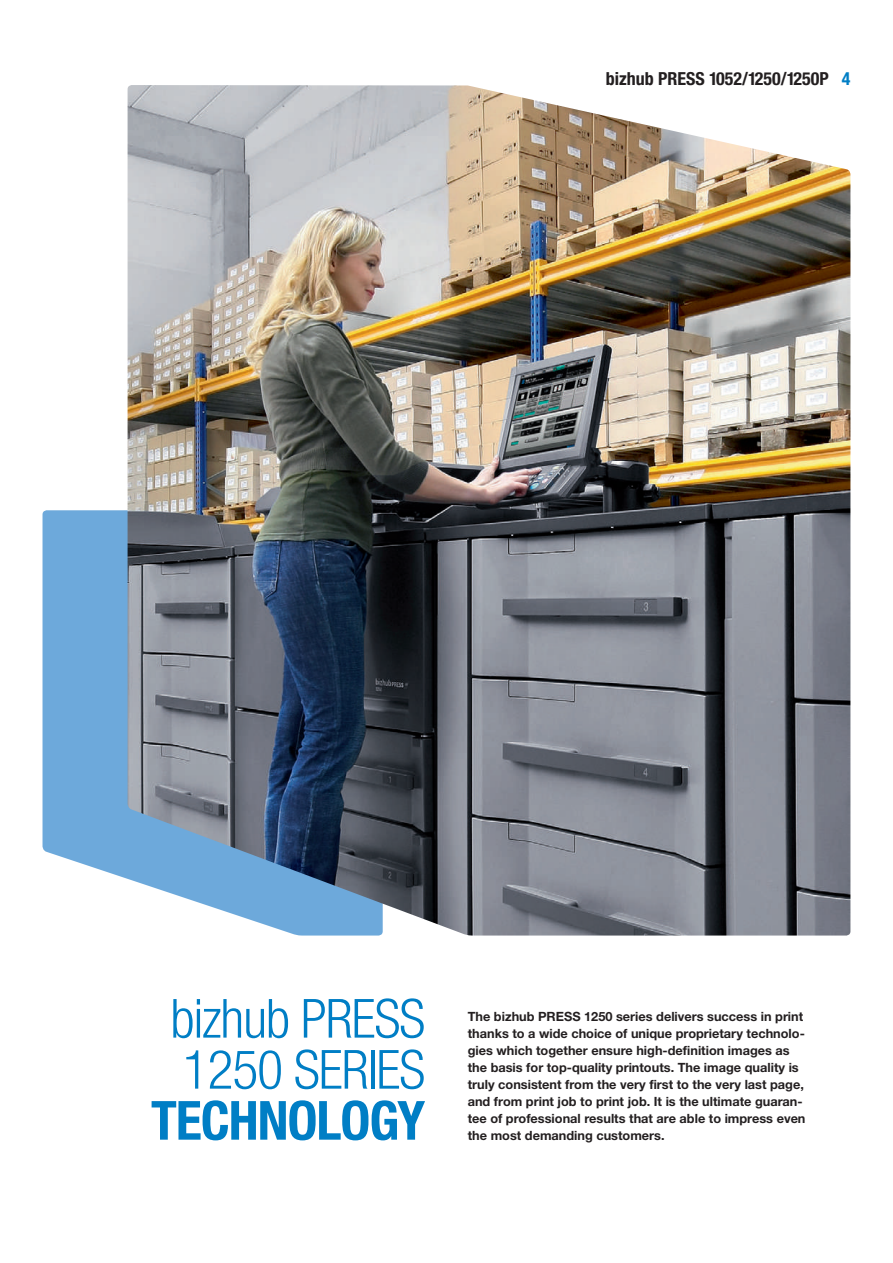
<style>
.page{position:relative;width:893px;height:1263px;background:#fff}
.page>*{position:absolute;margin:0;border:0;box-sizing:border-box;transform-origin:0 0}
.t1{font:300 condensed 54px/51px "Helvetica Neue LTW1 G";letter-spacing:-.02em;color:#007ec5}
.t2{font:700 condensed 54px "Helvetica Neue LTW1 G";letter-spacing:-.02em;color:#007ec5}
.t3{font:700 condensed 18px "Helvetica Neue LTW1 G";color:#231f20}
.t4{font:700 12.75px/17px "Helvetica Neue LTW1 G";color:#231f20}
.s1{color:#007ec5}
</style>
<div class="page">
<div style="left:43px;top:510px;width:85px;height:369px;background:#6da9db"></div>
<img style="left:128px;top:85px;width:722px;height:850px">
<h2 class="t3" style="left:606px;top:68px;width:246px">bizhub PRESS 1052/1250/1250P <span class="s1">4</span></h2>
<h1 class="t1" style="left:171px;top:993px;width:256px">bizhub PRESS<br>1250 SERIES</h1>
<h1 class="t2" style="left:151px;top:1088px;width:276px">TECHNOLOGY</h1>
<p class="t4" style="left:468px;top:1007px;width:339px">The bizhub PRESS 1250 series delivers success in print thanks to a wide choice of unique proprietary technolo&shy;gies which together ensure high-definition images as the basis for top-quality printouts. The image quality is truly consistent from the very first to the very last page, and from print job to print job. It is the ultimate guaran&shy;tee of professional results that are able to impress even the most demanding customers.</p>
</div>
